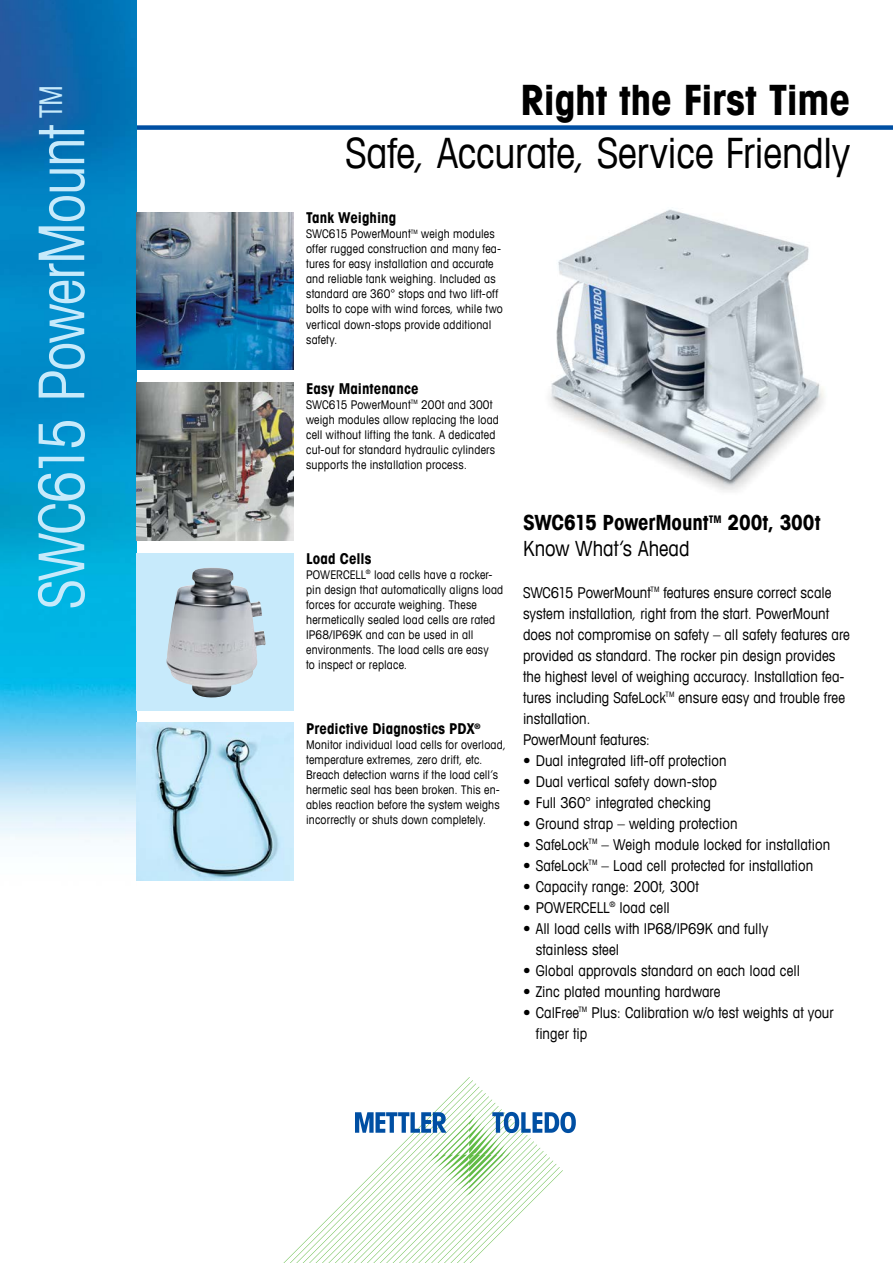
<style>
.page{position:relative;width:893px;height:1263px;background:#fff}
.page>*{position:absolute;margin:0;border:0;box-sizing:border-box;transform-origin:0 0}
.t1{font:condensed 63px "Avant Garde Com";letter-spacing:-.015em;color:#c7eafb;scale:.92 1}
.t2{font:condensed 42px "Avant Garde Com";letter-spacing:-.005em;color:#000}
.t3{font:700 condensed 42px "Avant Garde Com";letter-spacing:-.01em;color:#000}
.t4{font:700 condensed 21px/25.5px "Avant Garde Com";letter-spacing:-.005em;color:#000}
.t5{font:condensed 15px/21px "Avant Garde Com";color:#000}
.t6{font:700 condensed 15px "Avant Garde Com";color:#000}
.t7{font:condensed 12px/15px "Avant Garde Com";letter-spacing:.015em;color:#000}
.s1{font-weight:400}
</style>
<div class="page">
<img style="left:550px;top:209px;width:274px;height:282px">
<div style="left:136px;top:125px;width:757px;height:5px;background:#004fa3"></div>
<svg style="left:283px;top:1077px;width:293px;height:186px"></svg>
<img style="left:0;top:0;width:136px;height:842px">
<img style="left:136px;top:383px;width:157px;height:157px">
<img style="left:136px;top:213px;width:157px;height:157px">
<img style="left:136px;top:723px;width:157px;height:157px">
<div style="left:136px;top:553px;width:157px;height:157px;background:#c7eafb"></div>
<img style="left:166px;top:568px;width:100px;height:130px">
<h1 class="t1" style="left:23px;top:609px;width:571px;rotate:-90deg">SWC615 PowerMount <sup>TM</sup></h1>
<h2 class="t3" style="left:521px;top:73px;width:331px">Right the First Time</h2>
<h2 class="t2" style="left:345px;top:127px;width:506px">Safe, Accurate, Service Friendly</h2>
<p class="t6" style="left:306px;top:208px;width:92px">Tank Weighing</p>
<p class="t7" style="left:306px;top:226px;width:198px">SWC615 PowerMount<sup>TM</sup> weigh modules offer rugged construction and many fea&shy;tures for easy installation and accurate and reliable tank weighing. Included as standard are 360° stops and two lift-off bolts to cope with wind forces, while two vertical down-stops provide additional safety.</p>
<p class="t6" style="left:306px;top:379px;width:114px">Easy Maintenance</p>
<p class="t7" style="left:306px;top:396px;width:194px">SWC615 PowerMount<sup>TM</sup> 200t and 300t weigh modules allow replacing the load cell without lifting the tank. A dedicated cut-out for standard hydraulic cylinders supports the installation process.</p>
<p class="t6" style="left:306px;top:549px;width:67px">Load Cells</p>
<p class="t7" style="left:306px;top:567px;width:199px">POWERCELL<sup>®</sup> load cells have a rocker&shy;pin design that automatically aligns load forces for accurate weighing. These hermetically sealed load cells are rated IP68/IP69K and can be used in all environments. The load cells are easy<br>to inspect or replace.</p>
<p class="t6" style="left:306px;top:719px;width:176px">Predictive Diagnostics PDX<sup>®</sup></p>
<p class="t7" style="left:306px;top:737px;width:201px">Monitor individual load cells for overload, temperature extremes, zero drift, etc.<br>Breach detection warns if the load cell’s hermetic seal has been broken. This en&shy;ables reaction before the system weighs incorrectly or shuts down completely.</p>
<h3 class="t4" style="left:523px;top:509px;width:299px">SWC615 PowerMount<sup>TM</sup> 200t, 300t<br><span class="s1">Know What‘s Ahead</span></h3>
<p class="t5" style="left:523px;top:581px;width:328px">SWC615 PowerMount<sup>TM</sup> features ensure correct scale system installation, right from the start. PowerMount does not compromise on safety – all safety features are provided as standard. The rocker pin design provides the highest level of weighing accuracy. Installation fea&shy;tures including SafeLock<sup>TM</sup> ensure easy and trouble free installation.<br>PowerMount features:</p>
<p class="t5" style="left:523px;top:749px;width:205px">• Dual integrated lift-off protection</p>
<p class="t5" style="left:523px;top:770px;width:195px">• Dual vertical safety down-stop</p>
<p class="t5" style="left:523px;top:791px;width:190px">• Full 360° integrated checking</p>
<p class="t5" style="left:523px;top:812px;width:216px">• Ground strap – welding protection</p>
<p class="t5" style="left:523px;top:833px;width:309px">• SafeLock<sup>TM</sup> – Weigh module locked for installation</p>
<p class="t5" style="left:523px;top:854px;width:292px">• SafeLock<sup>TM</sup> – Load cell protected for installation</p>
<p class="t5" style="left:523px;top:875px;width:177px">• Capacity range: 200t, 300t</p>
<p class="t5" style="left:523px;top:896px;width:148px">• POWERCELL<sup>®</sup> load cell</p>
<p class="t5" style="left:536px;top:917px;width:234px;text-indent:-13px">• All load cells with IP68/IP69K and fully stainless steel</p>
<p class="t5" style="left:523px;top:959px;width:278px">• Global approvals standard on each load cell</p>
<p class="t5" style="left:523px;top:980px;width:199px">• Zinc plated mounting hardware</p>
<p class="t5" style="left:536px;top:1001px;width:299px;text-indent:-13px">• CalFree<sup>TM</sup> Plus: Calibration w/o test weights at your finger tip</p>
</div>
